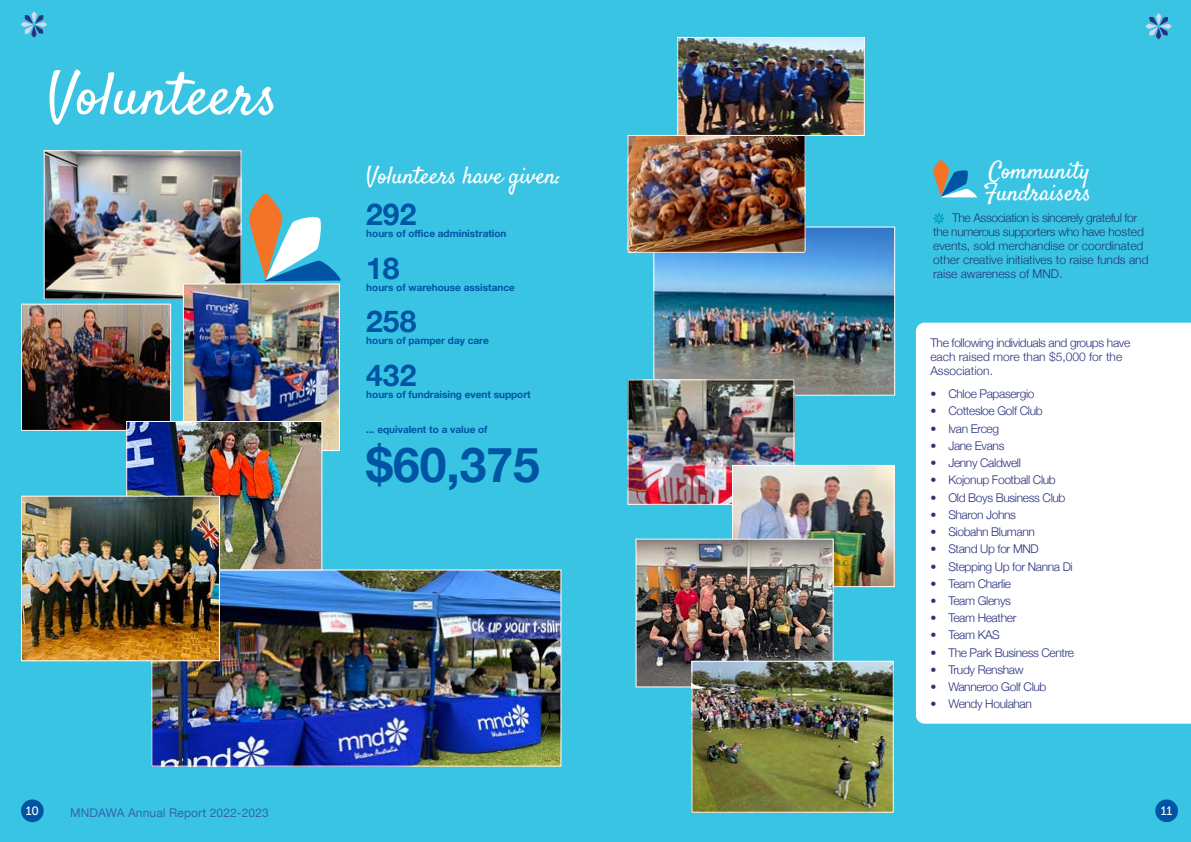
<style>
.page{position:relative;width:1191px;height:842px;background:#3ac4e4}
.page>*{position:absolute;margin:0;border:0;box-sizing:border-box;transform-origin:0 0}
.t1{font:60px "Satisfy";color:#fff}
.t2{font:700 48px "Helvetica Neue";color:#0054a4}
.t3{font:700 30px "Helvetica Neue";color:#0054a4}
.t4{font:24px/21.6px "Satisfy";letter-spacing:-.01em;color:#fff}
.t5{font:300 12px/14.2px "Helvetica Neue";letter-spacing:-.03em;color:#2a317d}
.t6{font:300 12px/14px "Helvetica Neue";color:#183d6a}
.t7{font:12px "Helvetica Neue";letter-spacing:.01em;color:#3264ad}
.t8{font:12px "Museo Sans 500";color:#fff}
.t9{font:700 10px "Helvetica Neue";color:#0054a4}
.s1{color:#2a317d}
</style>
<div class="page">
<img style="left:153px;top:571px;width:406px;height:194px">
<svg style="left:249px;top:193px;width:92px;height:88px"></svg>
<svg style="left:933px;top:160px;width:44px;height:37px;background:#67a2b3"></svg>
<svg style="left:933px;top:213px;width:11px;height:11px"></svg>
<img style="left:46px;top:152px;width:194px;height:146px">
<div style="left:44px;top:150px;width:198px;height:150px;border:1px solid #fff"></div>
<img style="left:185px;top:285px;width:153px;height:164px">
<div style="left:183px;top:283px;width:157px;height:168px;border:1px solid #fff"></div>
<img style="left:23px;top:306px;width:146px;height:123px">
<div style="left:21px;top:304px;width:150px;height:127px;border:1px solid #fff"></div>
<img style="left:128px;top:423px;width:192px;height:145px">
<div style="left:126px;top:421px;width:196px;height:149px;border:1px solid #fff"></div>
<img style="left:23px;top:498px;width:195px;height:161px">
<div style="left:21px;top:496px;width:199px;height:165px;border:1px solid #fff"></div>
<img style="left:679px;top:39px;width:183px;height:95px">
<div style="left:677px;top:37px;width:187px;height:99px;border:1px solid #fff"></div>
<img style="left:655px;top:229px;width:238px;height:165px">
<div style="left:653px;top:227px;width:242px;height:169px;border:1px solid #fff"></div>
<svg style="left:916px;top:323px;width:275px;height:401px"></svg>
<img style="left:629px;top:381px;width:163px;height:122px">
<div style="left:627px;top:379px;width:167px;height:126px;border:1px solid #fff"></div>
<img style="left:734px;top:467px;width:158px;height:118px">
<div style="left:732px;top:465px;width:162px;height:122px;border:1px solid #fff"></div>
<img style="left:637px;top:541px;width:194px;height:144px">
<div style="left:635px;top:539px;width:198px;height:148px;border:1px solid #fff"></div>
<img style="left:629px;top:137px;width:174px;height:114px">
<div style="left:627px;top:135px;width:178px;height:118px;border:1px solid #fff"></div>
<img style="left:693px;top:663px;width:198px;height:148px">
<div style="left:691px;top:661px;width:202px;height:152px;border:1px solid #fff"></div>
<div style="left:21px;top:799px;width:23px;height:23px;background:#0054a4;border-radius:50%"></div>
<div style="left:1155px;top:799px;width:23px;height:23px;background:#0054a4;border-radius:50%"></div>
<svg style="left:21px;top:12px;width:26px;height:25px"></svg>
<svg style="left:1145px;top:13px;width:26px;height:26px"></svg>
<h1 class="t1" style="left:47px;top:57px;width:233px">Volunteers</h1>
<h3 class="t4" style="left:366px;top:167px;width:197px">Volunteers have given:</h3>
<h3 class="t3" style="left:366px;top:191px;width:52px">292</h3>
<p class="t9" style="left:366px;top:225px;width:142px">hours of office administration</p>
<h3 class="t3" style="left:366px;top:244px;width:35px">18</h3>
<p class="t9" style="left:366px;top:279px;width:150px">hours of warehouse assistance</p>
<h3 class="t3" style="left:366px;top:298px;width:52px">258</h3>
<p class="t9" style="left:366px;top:333px;width:124px">hours of pamper day care</p>
<h3 class="t3" style="left:366px;top:352px;width:52px">432</h3>
<p class="t9" style="left:366px;top:386px;width:166px">hours of fundraising event support</p>
<p class="t9" style="left:366px;top:422px;width:123px">... equivalent to a value of</p>
<h2 class="t2" style="left:366px;top:427px;width:175px">$60,375</h2>
<h3 class="t4" style="left:983px;top:162px;width:109px">Community<br>Fundraisers</h3>
<p class="t6" style="left:933px;top:210px;width:217px;text-indent:19px">The Association is sincerely grateful for the numerous supporters who have hosted events, sold merchandise or coordinated other creative initiatives to rais<span class="s1">e funds and raise awareness of MND.</span></p>
<p class="t5" style="left:930px;top:335px;width:201px">The following individuals and groups have each raised more than $5,000 for the<br>Association.</p>
<p class="t5" style="left:930px;top:386px;width:106px">• Chloe Papasergio</p>
<p class="t5" style="left:930px;top:403px;width:114px">• Cottesloe Golf Club</p>
<p class="t5" style="left:930px;top:420px;width:70px">• Ivan Erceg</p>
<p class="t5" style="left:930px;top:438px;width:76px">• Jane Evans</p>
<p class="t5" style="left:930px;top:455px;width:92px">• Jenny Caldwell</p>
<p class="t5" style="left:930px;top:472px;width:127px">• Kojonup Football Club</p>
<p class="t5" style="left:930px;top:489px;width:137px">• Old Boys Business Club</p>
<p class="t5" style="left:930px;top:507px;width:87px">• Sharon Johns</p>
<p class="t5" style="left:930px;top:524px;width:106px">• Siobahn Blumann</p>
<p class="t5" style="left:930px;top:541px;width:110px">• Stand Up for MND</p>
<p class="t5" style="left:930px;top:558px;width:144px">• Stepping Up for Nanna Di</p>
<p class="t5" style="left:930px;top:575px;width:82px">• Team Charlie</p>
<p class="t5" style="left:930px;top:593px;width:82px">• Team Glenys</p>
<p class="t5" style="left:930px;top:610px;width:88px">• Team Heather</p>
<p class="t5" style="left:930px;top:627px;width:71px">• Team KAS</p>
<p class="t5" style="left:930px;top:644px;width:145px">• The Park Business Centre</p>
<p class="t5" style="left:930px;top:662px;width:95px">• Trudy Renshaw</p>
<p class="t5" style="left:930px;top:679px;width:118px">• Wanneroo Golf Club</p>
<p class="t5" style="left:930px;top:696px;width:103px">• Wendy Houlahan</p>
<p class="t8" style="left:26px;top:804px;width:15px">10</p>
<p class="t7" style="left:70px;top:804px;width:200px">MNDAWA Annual Report 2022-2023</p>
<p class="t8" style="left:1160px;top:804px;width:13px">11</p>
</div>
